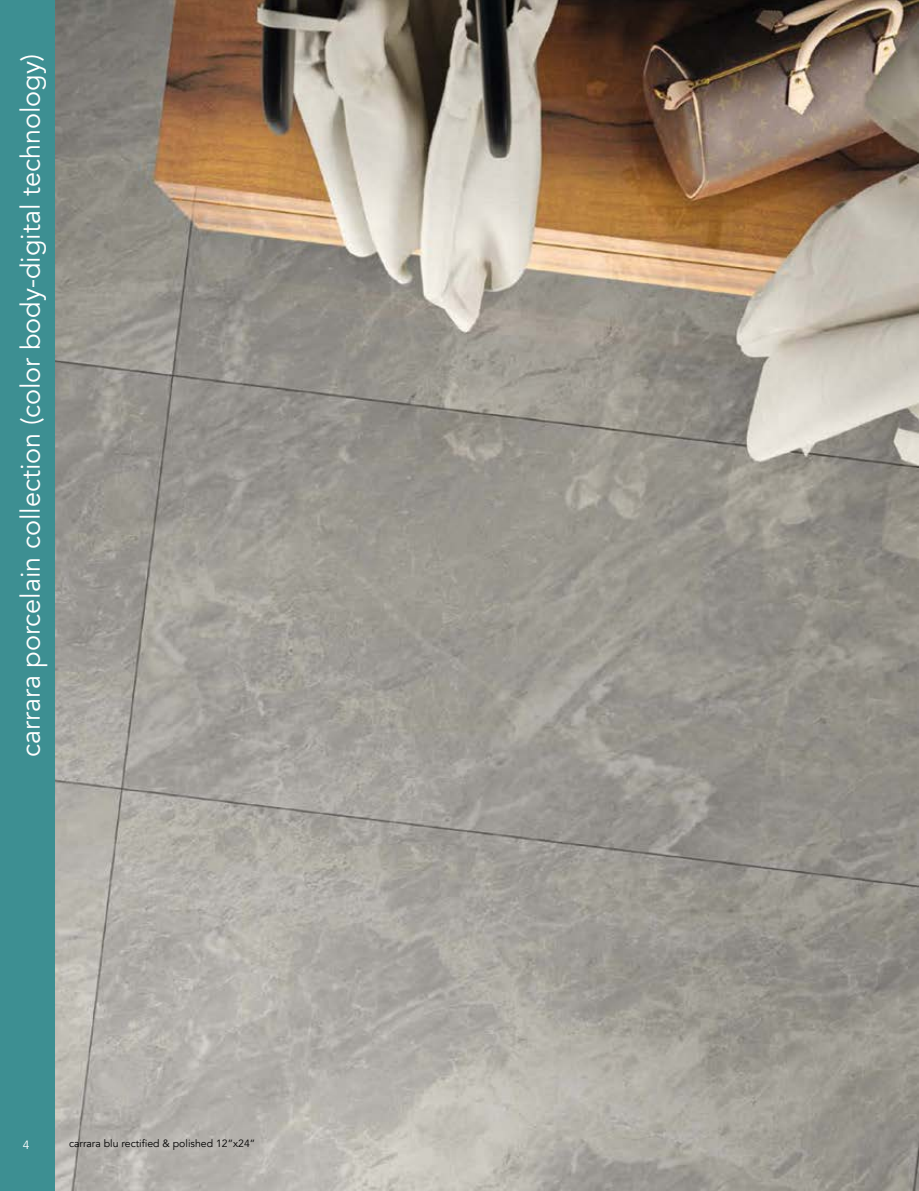
<style>
.page{position:relative;width:919px;height:1191px;background:#fff}
.page>*{position:absolute;margin:0;border:0;box-sizing:border-box;transform-origin:0 0}
.t1{font:27px "Avenir";color:#fff}
.t2{font:12px "Avenir";color:#fff}
.t3{font:10.5px "Avenir";color:#000}
</style>
<div class="page">
<img style="left:54px;top:0;width:864px;height:1191px">
<div style="left:0;top:0;width:54px;height:1191px;background:#3d8f92"></div>
<p class="t1" style="left:14px;top:757px;width:704px;rotate:-90deg">carrara porcelain collection (color body-digital technology)</p>
<p class="t2" style="left:23px;top:1137px;width:8px">4</p>
<p class="t3" style="left:69px;top:1137px;width:188px">carrara blu rectified &amp; polished 12”x24”</p>
</div>
